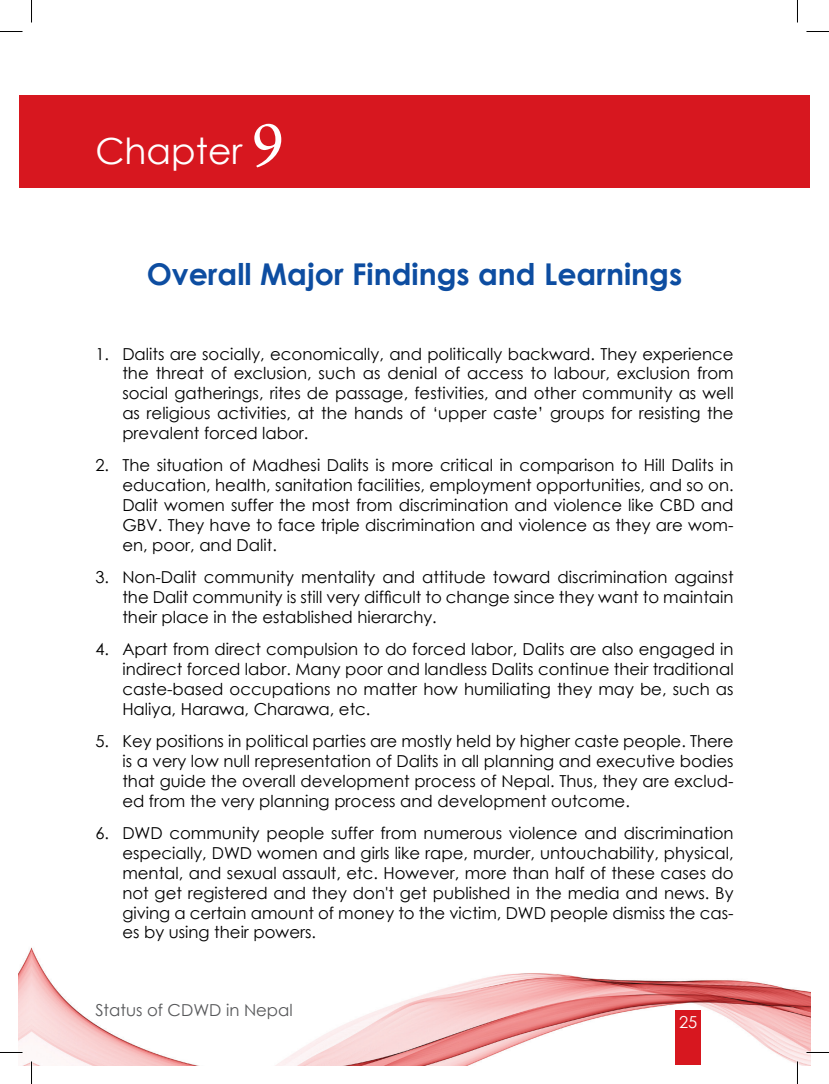
<style>
.page{position:relative;width:829px;height:1084px;background:#fff}
.page>*{position:absolute;margin:0;border:0;box-sizing:border-box;transform-origin:0 0}
.chapter{font:36px "Century Gothic";color:#fff}
.chapter-2{font:700 30px "Century Gothic";color:#0d4da1}
.t1{font:16.5px/19.8px "Century Gothic";color:#000;text-align:justify}
.t2{font:16.5px "Century Gothic";color:#57585a}
.t3{font:16.5px "Century Gothic";color:#fff}
.s1{font-family:"Arno Pro";font-size:66px}
</style>
<div class="page">
<img style="left:19px;top:947px;width:791px;height:118px">
<div style="left:675px;top:1010px;width:25px;height:55px;background:#d7171f"></div>
<div style="left:19px;top:95px;width:13px;height:93px;background:#d7171f"></div>
<div style="left:32px;top:95px;width:778px;height:93px;background:#d7171f"></div>
<hr style="left:0;top:1051px;width:22px;height:2px;background:#fff">
<hr style="left:806px;top:1051px;width:22px;height:2px;background:#fff">
<hr style="left:796px;top:1061px;width:2px;height:22px;background:#fff">
<svg style="left:0;top:31px;width:22px;height:1px"></svg>
<svg style="left:806px;top:31px;width:22px;height:1px"></svg>
<svg style="left:0;top:1052px;width:22px;height:1px"></svg>
<svg style="left:806px;top:1052px;width:22px;height:1px"></svg>
<svg style="left:31px;top:0;width:1px;height:23px"></svg>
<svg style="left:31px;top:1061px;width:1px;height:22px"></svg>
<svg style="left:797px;top:0;width:1px;height:23px"></svg>
<svg style="left:797px;top:1061px;width:1px;height:22px"></svg>
<p class="chapter" style="left:95px;top:126px;width:190px">Chapter <span class="s1">9</span></p>
<p class="chapter-2" style="left:147px;top:251px;width:537px">Overall Major Findings and Learnings</p>
<p class="t1" style="left:122px;top:343px;width:612px;text-indent:-27px">1. Dalits are socially, economically, and politically backward. They experience the threat of exclusion, such as denial of access to labour, exclusion from social gatherings, rites de passage, festivities, and other community as well as religious activities, at the hands of ‘upper caste’ groups for resisting the prevalent forced labor.</p>
<p class="t1" style="left:122px;top:455px;width:612px;text-indent:-27px">2. The situation of Madhesi Dalits is more critical in comparison to Hill Dalits in education, health, sanitation facilities, employment opportunities, and so on.<br>Dalit women suffer the most from discrimination and violence like CBD and GBV. They have to face triple discrimination and violence as they are wom&shy;en, poor, and Dalit.</p>
<p class="t1" style="left:122px;top:567px;width:612px;text-indent:-27px">3. Non-Dalit community mentality and attitude toward discrimination against the Dalit community is still very difficult to change since they want to maintain their place in the established hierarchy.</p>
<p class="t1" style="left:122px;top:639px;width:612px;text-indent:-27px">4. Apart from direct compulsion to do forced labor, Dalits are also engaged in indirect forced labor. Many poor and landless Dalits continue their traditional caste-based occupations no matter how humiliating they may be, such as Haliya, Harawa, Charawa, etc.</p>
<p class="t1" style="left:122px;top:731px;width:612px;text-indent:-27px">5. Key positions in political parties are mostly held by higher caste people. There is a very low null representation of Dalits in all planning and executive bodies that guide the overall development process of Nepal. Thus, they are exclud&shy;ed from the very planning process and development outcome.</p>
<p class="t1" style="left:122px;top:823px;width:612px;text-indent:-27px">6. DWD community people suffer from numerous violence and discrimination especially, DWD women and girls like rape, murder, untouchability, physical, mental, and sexual assault, etc. However, more than half of these cases do not get registered and they don't get published in the media and news. By giving a certain amount of money to the victim, DWD people dismiss the cas&shy;es by using their powers.</p>
<p class="t2" style="left:95px;top:998px;width:199px">Status of CDWD in Nepal</p>
<p class="t3" style="left:679px;top:1010px;width:20px">25</p>
</div>
